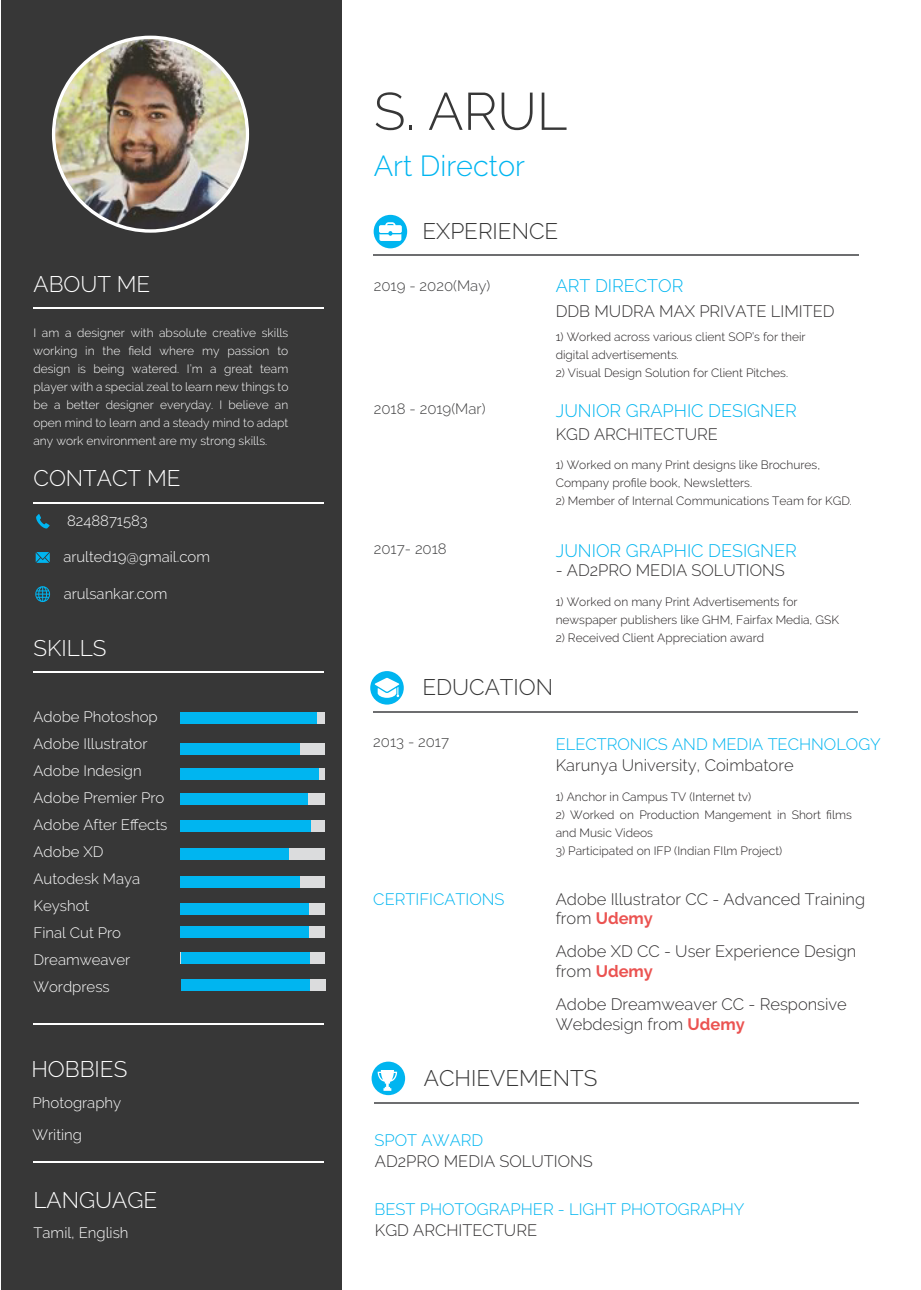
<style>
.page{position:relative;width:921px;height:1290px;background:#fff}
.page>*{position:absolute;margin:0;border:0;box-sizing:border-box;transform-origin:0 0}
.t1{font:300 52.5px "Raleway";color:#373737}
.t2{font:300 28.95px "Raleway";color:#00b5f0}
.t3{font:300 22.5px "Raleway";color:#fff}
.t4{font:300 22.5px "Raleway";color:#373737}
.t5{font:300 18px "Raleway";color:#00b5f0}
.t6{font:300 16.5px/19.8px "Raleway";color:#323031}
.t7{font:300 16.5px "Raleway";color:#00b5f0}
.t8{font:300 15px/27px "Raleway";color:#fff}
.t9{font:300 15px "Raleway";color:#404041}
.t10{font:300 12px/18px "Raleway";color:#231f20}
.t11{font:300 12px/18px "Raleway";color:#fff;text-align:justify}
.s1{font-weight:700;color:#eb5351}
</style>
<div class="page">
<div style="left:1px;top:0;width:340px;height:1290px;background:#373737"></div>
<svg style="left:35px;top:586px;width:15px;height:16px"></svg>
<svg style="left:36px;top:552px;width:14px;height:11px"></svg>
<svg style="left:36px;top:514px;width:14px;height:14px"></svg>
<hr style="left:33px;top:502px;width:291px;height:1px;background:#fff">
<hr style="left:33px;top:307px;width:291px;height:1px;background:#fff">
<div style="left:373px;top:215px;width:34px;height:33px;background:#00b5f0;border-radius:50%"></div>
<svg style="left:379px;top:222px;width:22px;height:19px"></svg>
<div style="left:370px;top:671px;width:33px;height:33px;background:#00b5f0;border-radius:50%"></div>
<svg style="left:374px;top:678px;width:25px;height:20px"></svg>
<hr style="left:373px;top:711px;width:484px;height:2px;background:#6d6e70">
<div style="left:371px;top:1061px;width:34px;height:34px;background:#00b5f0;border-radius:50%"></div>
<hr style="left:374px;top:1102px;width:484px;height:1px;background:#6d6e70">
<hr style="left:373px;top:255px;width:485px;height:1px;background:#6d6e70">
<svg style="left:52px;top:36px;width:197px;height:197px;background:#eeeeed"></svg>
<img style="left:55px;top:39px;width:190px;height:190px;border-radius:95px">
<div style="left:180px;top:712px;width:144px;height:11px;background:#dbdcdd"></div>
<div style="left:180px;top:712px;width:136px;height:11px;background:#00b5f0"></div>
<div style="left:180px;top:743px;width:144px;height:12px;background:#dbdcdd"></div>
<div style="left:180px;top:743px;width:120px;height:12px;background:#00b5f0"></div>
<svg style="left:318px;top:768px;width:6px;height:12px"></svg>
<div style="left:180px;top:768px;width:138px;height:12px;background:#00b5f0"></div>
<div style="left:180px;top:793px;width:144px;height:12px;background:#dbdcdd"></div>
<div style="left:180px;top:793px;width:127px;height:12px;background:#00b5f0"></div>
<div style="left:180px;top:820px;width:144px;height:12px;background:#dbdcdd"></div>
<div style="left:180px;top:820px;width:130px;height:12px;background:#00b5f0"></div>
<div style="left:180px;top:848px;width:144px;height:11px;background:#dbdcdd"></div>
<div style="left:180px;top:848px;width:109px;height:11px;background:#00b5f0"></div>
<div style="left:180px;top:876px;width:144px;height:11px;background:#dbdcdd"></div>
<div style="left:180px;top:876px;width:120px;height:11px;background:#00b5f0"></div>
<div style="left:180px;top:903px;width:144px;height:11px;background:#dbdcdd"></div>
<div style="left:180px;top:903px;width:129px;height:11px;background:#00b5f0"></div>
<div style="left:180px;top:926px;width:144px;height:12px;background:#dbdcdd"></div>
<div style="left:180px;top:926px;width:129px;height:12px;background:#00b5f0"></div>
<div style="left:181px;top:952px;width:144px;height:12px;background:#dbdcdd"></div>
<div style="left:181px;top:952px;width:128px;height:12px;background:#00b5f0"></div>
<div style="left:181px;top:979px;width:145px;height:11px;background:#dbdcdd"></div>
<div style="left:181px;top:979px;width:129px;height:11px;background:#00b5f0"></div>
<hr style="left:33px;top:671px;width:291px;height:1px;background:#fff">
<hr style="left:33px;top:1023px;width:291px;height:2px;background:#fff">
<hr style="left:33px;top:1161px;width:291px;height:1px;background:#fff">
<img style="left:377px;top:1070px;width:20px;height:20px">
<h1 class="t1" style="left:374px;top:81px;width:195px">S. ARUL</h1>
<h2 class="t2" style="left:373px;top:148px;width:152px">Art Director</h2>
<h3 class="t4" style="left:422px;top:218px;width:137px">EXPERIENCE</h3>
<h3 class="t3" style="left:33px;top:271px;width:118px">ABOUT ME</h3>
<p class="t11" style="left:33px;top:324px;width:256px">I am a designer with absolute creative skills working in the field where my passion to design is being watered. I’m a great team player with a special zeal to learn new things to be a better designer everyday. I believe an open mind to learn and a steady mind to adapt any work environment are my strong skills.</p>
<p class="t10" style="left:555px;top:328px;width:251px">1) Worked across various client SOP’s for their digital advertisements.</p>
<h3 class="t5" style="left:555px;top:275px;width:129px">ART DIRECTOR</h3>
<p class="t9" style="left:373px;top:277px;width:118px">2019 - 2020(May)</p>
<h3 class="t6" style="left:555px;top:301px;width:280px">DDB MUDRA MAX PRIVATE LIMITED</h3>
<p class="t10" style="left:555px;top:364px;width:234px">2) Visual Design Solution for Client Pitches.</p>
<p class="t9" style="left:373px;top:400px;width:113px">2018 - 2019(Mar)</p>
<h3 class="t5" style="left:555px;top:400px;width:242px">JUNIOR GRAPHIC DESIGNER</h3>
<h3 class="t6" style="left:555px;top:424px;width:164px">KGD ARCHITECTURE</h3>
<h3 class="t3" style="left:33px;top:465px;width:148px">CONTACT ME</h3>
<p class="t8" style="left:67px;top:507px;width:82px">8248871583</p>
<p class="t8" style="left:63px;top:543px;width:148px">arulted19@gmail.com</p>
<p class="t8" style="left:64px;top:580px;width:105px">arulsankar.com</p>
<h3 class="t3" style="left:33px;top:635px;width:74px">SKILLS</h3>
<p class="t8" style="left:33px;top:703px;width:135px">Adobe Photoshop<br>Adobe Illustrator<br>Adobe Indesign<br>Adobe Premier Pro<br>Adobe After Effects<br>Adobe XD<br>Autodesk Maya<br>Keyshot<br>Final Cut Pro<br>Dreamweaver<br>Wordpress</p>
<h3 class="t3" style="left:31px;top:1056px;width:97px">HOBBIES</h3>
<p class="t8" style="left:32px;top:1086px;width:90px;line-height:32px">Photography<br>Writing</p>
<h3 class="t3" style="left:33px;top:1187px;width:125px">LANGUAGE</h3>
<p class="t8" style="left:33px;top:1219px;width:96px">Tamil, English</p>
<p class="t9" style="left:374px;top:539px;width:74px">2017- 2018</p>
<p class="t10" style="left:555px;top:456px;width:266px">1) Worked on many Print designs like Brochures,<br>Company profile book, Newsletters.</p>
<p class="t10" style="left:555px;top:492px;width:298px">2) Member of Internal Communications Team for KGD.</p>
<h3 class="t5" style="left:555px;top:540px;width:242px">JUNIOR GRAPHIC DESIGNER</h3>
<h3 class="t6" style="left:555px;top:560px;width:230px">- AD2PRO MEDIA SOLUTIONS</h3>
<p class="t10" style="left:555px;top:593px;width:285px">1) Worked on many Print Advertisements for newspaper publishers like GHM, Fairfax Media, GSK</p>
<p class="t10" style="left:555px;top:629px;width:210px">2) Received Client Appreciation award</p>
<h3 class="t4" style="left:422px;top:674px;width:132px">EDUCATION</h3>
<p class="t9" style="left:373px;top:732px;width:77px">2013 - 2017</p>
<h3 class="t7" style="left:555px;top:734px;width:326px">ELECTRONICS AND MEDIA TECHNOLOGY</h3>
<h3 class="t6" style="left:555px;top:755px;width:239px">Karunya University, Coimbatore</h3>
<p class="t10" style="left:555px;top:788px;width:197px">1) Anchor in Campus TV (Internet tv)</p>
<p class="t10" style="left:555px;top:806px;width:297px">2) Worked on Production Mangement in Short films and Music Videos</p>
<p class="t10" style="left:555px;top:842px;width:228px">3) Participated on IFP (Indian FIlm Project)</p>
<h3 class="t7" style="left:373px;top:889px;width:133px">CERTIFICATIONS</h3>
<h3 class="t6" style="left:555px;top:888px;width:311px">Adobe Illustrator CC - Advanced Training from <span class="s1">Udemy</span></h3>
<h3 class="t6" style="left:555px;top:941px;width:302px">Adobe XD CC - User Experience Design from <span class="s1">Udemy</span></h3>
<h3 class="t6" style="left:555px;top:994px;width:292px">Adobe Dreamweaver CC - Responsive<br>Webdesign from <span class="s1">Udemy</span></h3>
<h3 class="t4" style="left:423px;top:1065px;width:175px">ACHIEVEMENTS</h3>
<h3 class="t7" style="left:374px;top:1130px;width:110px">SPOT AWARD</h3>
<h3 class="t6" style="left:375px;top:1151px;width:219px">AD2PRO MEDIA SOLUTIONS</h3>
<h3 class="t7" style="left:374px;top:1199px;width:371px">BEST PHOTOGRAPHER - LIGHT PHOTOGRAPHY</h3>
<h3 class="t6" style="left:375px;top:1220px;width:164px">KGD ARCHITECTURE</h3>
</div>
